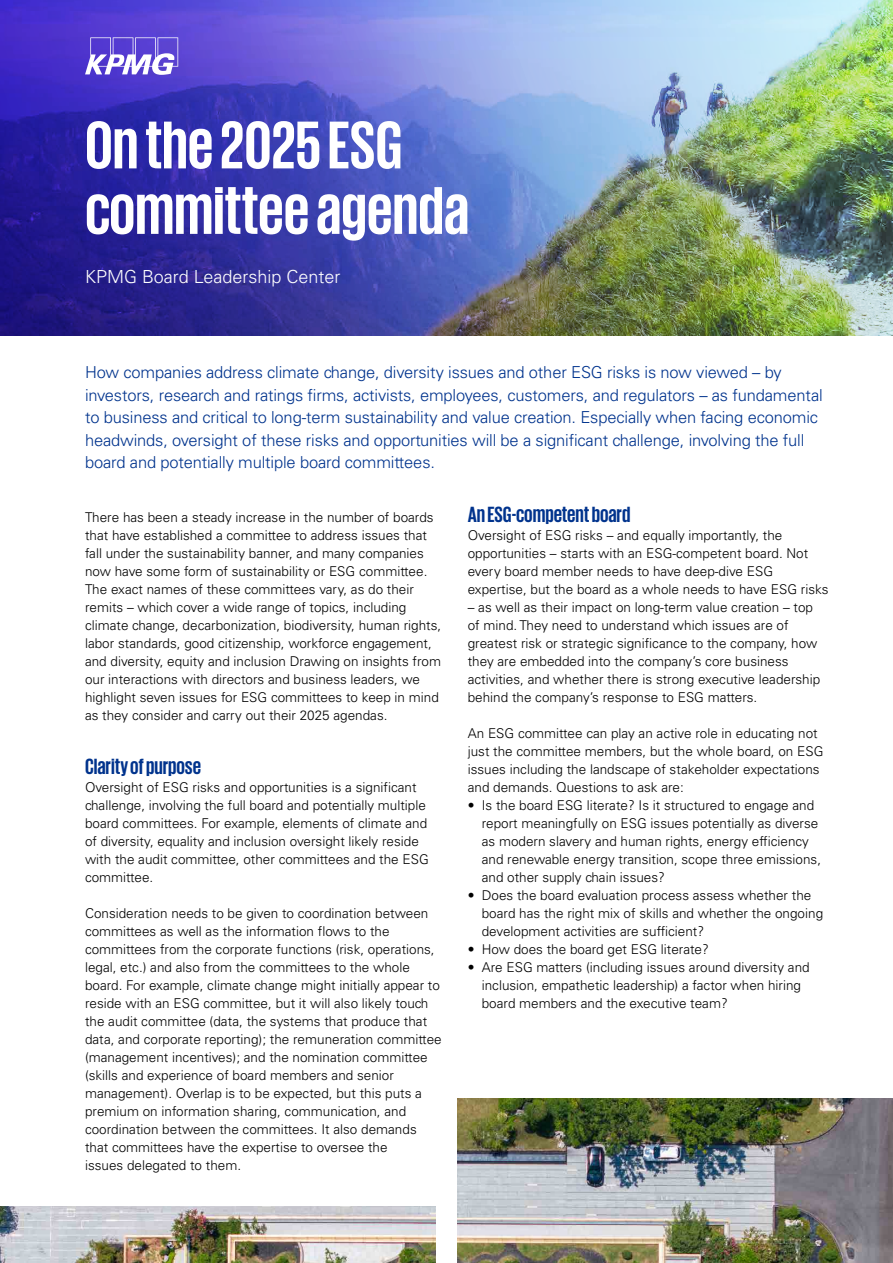
<style>
.page{position:relative;width:893px;height:1263px;background:#fff}
.page>*{position:absolute;margin:0;border:0;box-sizing:border-box;transform-origin:0 0}
.t1{font:700 69px/65.6px "KPMG";color:#fff}
.t2{font:700 22.5px "KPMG";color:#00338d}
.t3{font:300 18px "Univers LT Std";color:#fff}
.t4{font:300 16.5px/22.5px "Univers LT Std";letter-spacing:-.01em;color:#00338d}
.t5{font:300 13.5px/18px "Univers LT Std";color:#000}
</style>
<div class="page">
<img style="left:0;top:0;width:893px;height:336px">
<img style="left:457px;top:1098px;width:436px;height:165px">
<img style="left:0;top:1206px;width:436px;height:57px">
<svg style="left:85px;top:37px;width:93px;height:38px"></svg>
<h1 class="t1" style="left:85px;top:110px;width:385px">On the 2025 ESG committee agenda</h1>
<h3 class="t3" style="left:85px;top:266px;width:257px">KPMG Board Leadership Center</h3>
<p class="t4" style="left:85px;top:361px;width:739px">How companies address climate change, diversity issues and other ESG risks is now viewed – by investors, research and ratings firms, activists, employees, customers, and regulators – as fundamental to business and critical to long-term sustainability and value creation. Especially when facing economic headwinds, oversight of these risks and opportunities will be a significant challenge, involving the full board and potentially multiple board committees.</p>
<p class="t5" style="left:85px;top:508px;width:358px">There has been a steady increase in the number of boards that have established a committee to address issues that fall under the sustainability banner, and many companies now have some form of sustainability or ESG committee.<br>The exact names of these committees vary, as do their remits – which cover a wide range of topics, including climate change, decarbonization, biodiversity, human rights, labor standards, good citizenship, workforce engagement, and diversity, equity and inclusion Drawing on insights from our interactions with directors and business leaders, we highlight seven issues for ESG committees to keep in mind as they consider and carry out their 2025 agendas.</p>
<h2 class="t2" style="left:85px;top:755px;width:118px">Clarity of purpose</h2>
<p class="t5" style="left:85px;top:778px;width:345px">Oversight of ESG risks and opportunities is a significant challenge, involving the full board and potentially multiple board committees. For example, elements of climate and of diversity, equality and inclusion oversight likely reside with the audit committee, other committees and the ESG committee.</p>
<p class="t5" style="left:85px;top:904px;width:358px">Consideration needs to be given to coordination between committees as well as the information flows to the committees from the corporate functions (risk, operations, legal, etc.) and also from the committees to the whole board. For example, climate change might initially appear to reside with an ESG committee, but it will also likely touch the audit committee (data, the systems that produce that data, and corporate reporting); the remuneration committee (management incentives); and the nomination committee (skills and experience of board members and senior management). Overlap is to be expected, but this puts a premium on information sharing, communication, and coordination between the committees. It also demands that committees have the expertise to oversee the<br>issues delegated to them.</p>
<h2 class="t2" style="left:468px;top:503px;width:164px">An ESG-competent board</h2>
<p class="t5" style="left:468px;top:526px;width:362px">Oversight of ESG risks – and equally importantly, the opportunities – starts with an ESG-competent board. Not every board member needs to have deep-dive ESG expertise, but the board as a whole needs to have ESG risks</p>
<p class="t5" style="left:468px;top:598px;width:354px">– as well as their impact on long-term value creation – top of mind. They need to understand which issues are of greatest risk or strategic significance to the company, how they are embedded into the company’s core business activities, and whether there is strong executive leadership behind the company’s response to ESG matters.</p>
<p class="t5" style="left:468px;top:724px;width:357px">An ESG committee can play an active role in educating not just the committee members, but the whole board, on ESG issues including the landscape of stakeholder expectations and demands. Questions to ask are:</p>
<p class="t5" style="left:482px;top:796px;width:341px;text-indent:-14px">• Is the board ESG literate? Is it structured to engage and report meaningfully on ESG issues potentially as diverse as modern slavery and human rights, energy efficiency and renewable energy transition, scope three emissions, and other supply chain issues?</p>
<p class="t5" style="left:482px;top:886px;width:343px;text-indent:-14px">• Does the board evaluation process assess whether the board has the right mix of skills and whether the ongoing development activities are sufficient?</p>
<p class="t5" style="left:468px;top:940px;width:243px">• How does the board get ESG literate?</p>
<p class="t5" style="left:482px;top:958px;width:329px;text-indent:-14px">• Are ESG matters (including issues around diversity and inclusion, empathetic leadership) a factor when hiring board members and the executive team?</p>
</div>
